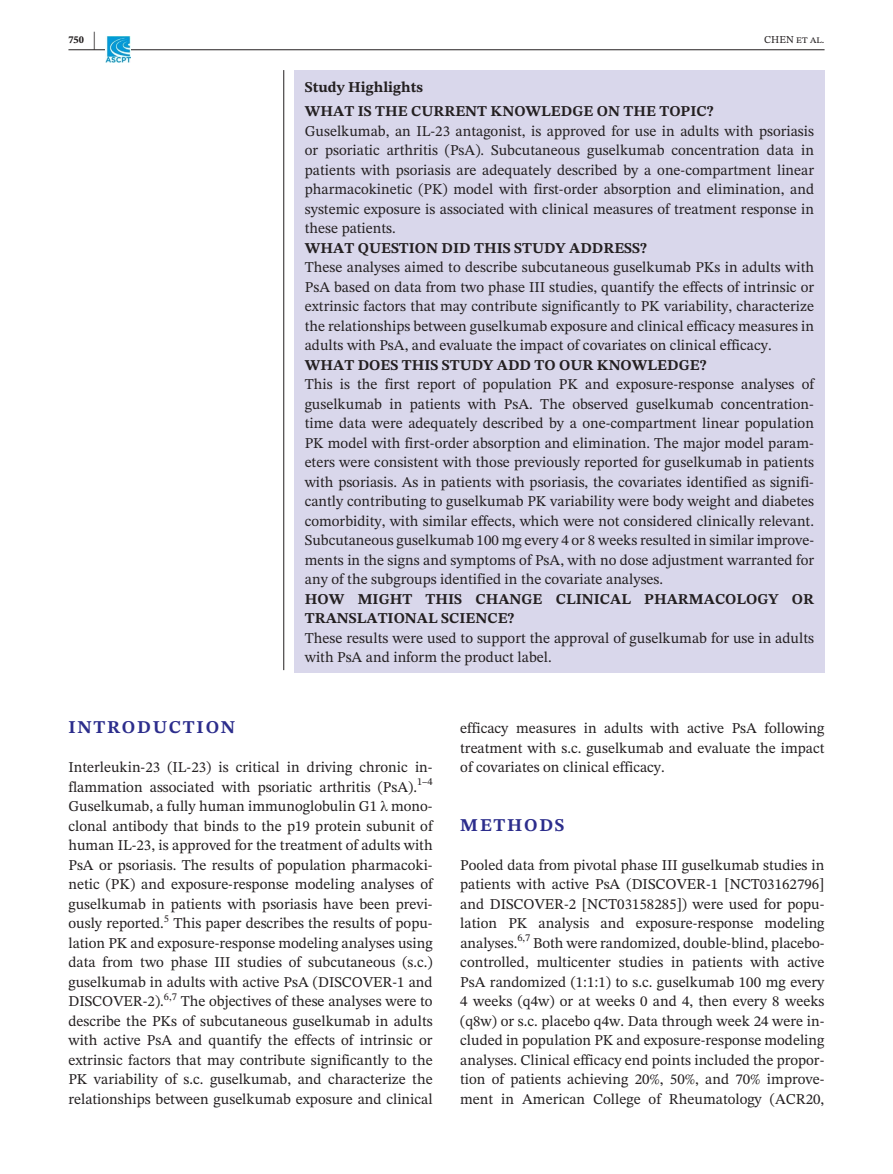
<style>
.page{position:relative;width:893px;height:1174px;background:#fff}
.page>*{position:absolute;margin:0;border:0;box-sizing:border-box;transform-origin:0 0}
.t1{font:700 18px "STIX Two Text";letter-spacing:.1em;color:#2c2d8c}
.t2{font:15px/19.5px "STIX Two Text";color:#231f20;text-align:justify}
.t3{font:700 15px/24px "STIX Two Text";color:#231f20}
.t4{font:10.5px "STIX Two Text";color:#231f20}
.t5{font:700 10.5px "STIX Two Text";color:#231f20}
.s1{font-size:21px}
.s2{font-family:"STIX"}
</style>
<div class="page">
<hr style="left:68px;top:49px;width:756px;height:1px;background:#231f20">
<img style="left:105px;top:37px;width:26px;height:25px">
<div style="left:294px;top:70px;width:530px;height:602px;background:#d9d7eb"></div>
<hr style="left:283px;top:70px;width:1px;height:600px;background:#231f20">
<p class="t5" style="left:68px;top:32px;width:29px">750 <span class="s1">|</span></p>
<p class="t4" style="left:764px;top:32px;width:62px">CHEN et al.</p>
<p class="t3" style="left:305px;top:75px;width:410px">Study Highlights<br>WHAT IS THE CURRENT KNOWLEDGE ON THE TOPIC?</p>
<p class="t2" style="left:305px;top:121px;width:511px">Guselkumab, an IL-23 antagonist, is approved for use in adults with psoriasis or psoriatic arthritis (PsA). Subcutaneous guselkumab concentration data in patients with psoriasis are adequately described by a one-compartment linear pharmacokinetic (PK) model with first-order absorption and elimination, and systemic exposure is associated with clinical measures of treatment response in these patients.</p>
<p class="t3" style="left:305px;top:236px;width:344px">WHAT QUESTION DID THIS STUDY ADDRESS?</p>
<p class="t2" style="left:305px;top:257px;width:511px">These analyses aimed to describe subcutaneous guselkumab PKs in adults with PsA based on data from two phase III studies, quantify the effects of intrinsic or extrinsic factors that may contribute significantly to PK variability, characterize the relationships between guselkumab exposure and clinical efficacy measures in adults with PsA, and evaluate the impact of covariates on clinical efficacy.</p>
<p class="t3" style="left:305px;top:353px;width:403px">WHAT DOES THIS STUDY ADD TO OUR KNOWLEDGE?</p>
<p class="t2" style="left:305px;top:374px;width:511px">This is the first report of population PK and exposure-response analyses of guselkumab in patients with PsA. The observed guselkumab concentration&shy;time data were adequately described by a one-compartment linear population PK model with first-order absorption and elimination. The major model param&shy;eters were consistent with those previously reported for guselkumab in patients with psoriasis. As in patients with psoriasis, the covariates identified as signifi&shy;cantly contributing to guselkumab PK variability were body weight and diabetes comorbidity, with similar effects, which were not considered clinically relevant.<br>Subcutaneous guselkumab 100 mg every 4 or 8 weeks resulted in similar improve&shy;ments in the signs and symptoms of PsA, with no dose adjustment warranted for any of the subgroups identified in the covariate analyses.</p>
<p class="t3" style="left:305px;top:589px;width:511px;line-height:19.5px">HOW MIGHT THIS CHANGE CLINICAL PHARMACOLOGY OR<br>TRANSLATIONAL SCIENCE?</p>
<p class="t2" style="left:305px;top:628px;width:511px">These results were used to support the approval of guselkumab for use in adults with PsA and inform the product label.</p>
<p class="t1" style="left:68px;top:714px;width:168px">INTRODUCTION</p>
<p class="t2" style="left:68px;top:757px;width:366px">Interleukin-23 (IL-23) is critical in driving chronic in&shy;flammation associated with psoriatic arthritis (PsA).</p>
<p class="t4" style="left:417px;top:774px;width:17px">1–4</p>
<p class="t2" style="left:68px;top:796px;width:366px">Guselkumab, a fully human immunoglobulin G1 <span class="s2">λ</span> mono&shy;clonal antibody that binds to the p19 protein subunit of human IL-23, is approved for the treatment of adults with PsA or psoriasis. The results of population pharmacoki&shy;netic (PK) and exposure-response modeling analyses of guselkumab in patients with psoriasis have been previ&shy;ously reported.</p>
<p class="t4" style="left:164px;top:910px;width:7px">5</p>
<p class="t2" style="left:68px;top:913px;width:366px;text-indent:105px">This paper describes the results of popu&shy;lation PK and exposure-response modeling analyses using data from two phase III studies of subcutaneous (s.c.) guselkumab in adults with active PsA (DISCOVER-1 and DISCOVER-2).</p>
<p class="t4" style="left:164px;top:988px;width:15px">6,7</p>
<p class="t2" style="left:68px;top:991px;width:366px;text-indent:112px">The objectives of these analyses were to describe the PKs of subcutaneous guselkumab in adults with active PsA and quantify the effects of intrinsic or extrinsic factors that may contribute significantly to the PK variability of s.c. guselkumab, and characterize the relationships between guselkumab exposure and clinical</p>
<p class="t2" style="left:460px;top:718px;width:366px">efficacy measures in adults with active PsA following treatment with s.c. guselkumab and evaluate the impact of covariates on clinical efficacy.</p>
<p class="t1" style="left:460px;top:812px;width:106px">METHODS</p>
<p class="t2" style="left:460px;top:855px;width:366px">Pooled data from pivotal phase III guselkumab studies in patients with active PsA (DISCOVER-1 [NCT03162796] and DISCOVER-2 [NCT03158285]) were used for popu&shy;lation PK analysis and exposure-response modeling analyses.</p>
<p class="t4" style="left:517px;top:930px;width:15px">6,7</p>
<p class="t2" style="left:460px;top:933px;width:366px;text-indent:73px">Both were randomized, double-blind, placebo&shy;controlled, multicenter studies in patients with active PsA randomized (1:1:1) to s.c. guselkumab 100 mg every 4 weeks (q4w) or at weeks 0 and 4, then every 8 weeks (q8w) or s.c. placebo q4w. Data through week 24 were in&shy;cluded in population PK and exposure-response modeling analyses. Clinical efficacy end points included the propor&shy;tion of patients achieving 20%, 50%, and 70% improve&shy;ment in American College of Rheumatology (ACR20,</p>
</div>
